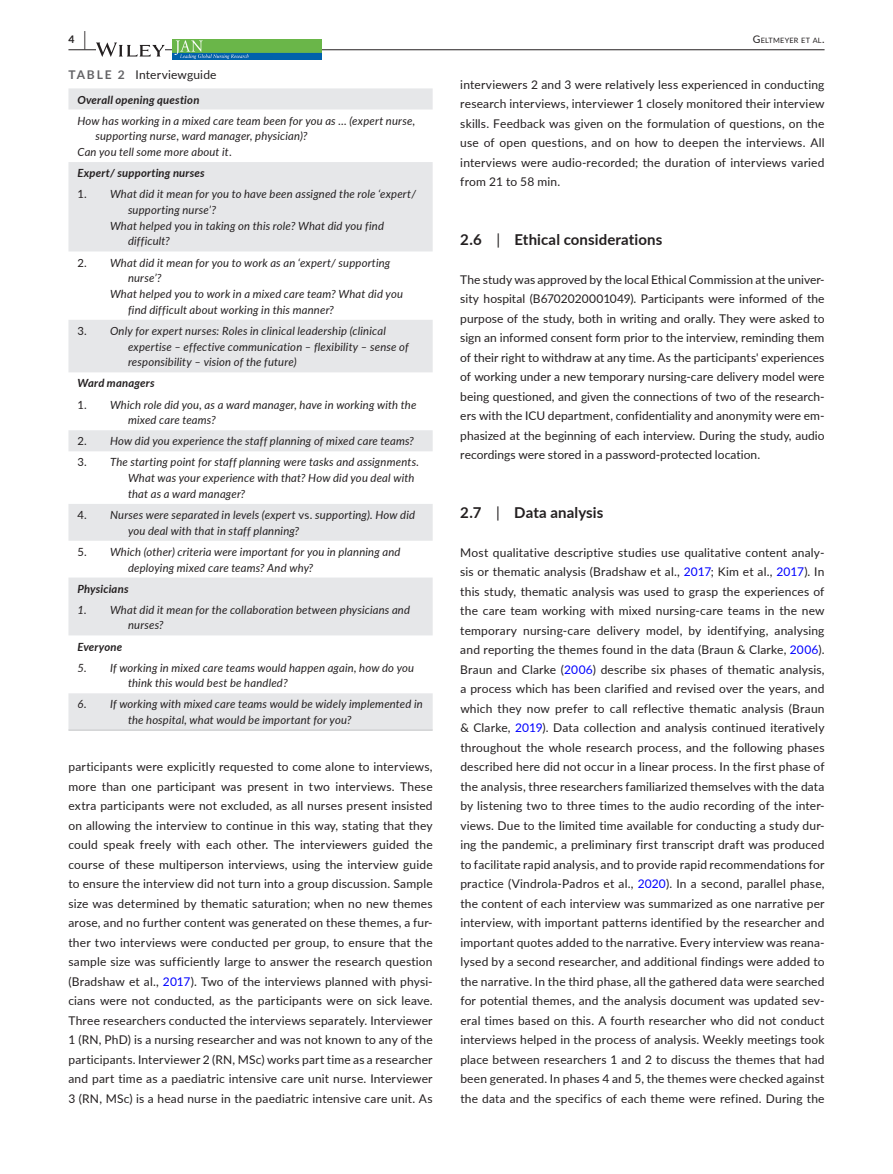
<style>
.page{position:relative;width:893px;height:1174px;background:#fff}
.page>*{position:absolute;margin:0;border:0;box-sizing:border-box;transform-origin:0 0}
.t1{font:700 15px "Lato";letter-spacing:.005em;color:#231f20}
.t2{font:12px/19.5px "Lato";letter-spacing:.01em;color:#231f20;text-align:justify}
.t3{font:italic 11.25px/15.8px "Lato";letter-spacing:.015em;color:#231f20}
.t4{font:italic 700 11.25px "Lato";letter-spacing:.015em;color:#231f20}
.t5{font:700 10.5px "Lato";color:#231f20}
.t6{font:7.35px "Lato";letter-spacing:.025em;color:#231f20}
.s1{font-size:19.5px}
.s2{font-size:10.5px}
.s3{font-weight:700;color:#636366}
.s4{font-style:normal}
.s5{color:#00f}
.s6{font-weight:400}
</style>
<div class="page">
<hr style="left:68px;top:49px;width:756px;height:1px;background:#231f20">
<svg style="left:96px;top:42px;width:69px;height:15px"></svg>
<img style="left:172px;top:40px;width:149px;height:19px">
<svg style="left:68px;top:88px;width:365px;height:641px"></svg>
<hr style="left:68px;top:729px;width:33px;height:2px;background:#d1d2d4">
<hr style="left:101px;top:729px;width:332px;height:2px;background:#d1d2d4">
<p class="t5" style="left:68px;top:31px;width:19px">4 <span class="s1">|</span></p>
<p class="t6" style="left:753px;top:35px;width:73px"><span class="s2">G</span>ELTMEYER ET AL<span class="s2">.</span></p>
<p class="t2" style="left:68px;top:64px;width:150px"><span class="s3">TABLE 2</span> Interviewguide</p>
<p class="t4" style="left:77px;top:91px;width:123px">Overall opening question</p>
<p class="t3" style="left:77px;top:112px;width:339px">How has working in a mixed care team been for you as … (expert nurse,</p>
<p class="t3" style="left:95px;top:128px;width:214px">supporting nurse, ward manager, physician)?</p>
<p class="t3" style="left:77px;top:144px;width:156px">Can you tell some more about it<span class="s4">.</span></p>
<p class="t4" style="left:77px;top:165px;width:129px">Expert/ supporting nurses</p>
<p class="t3" style="left:77px;top:186px;width:340px"><span class="s4">1.</span> What did it mean for you to have been assigned the role ‘expert/</p>
<p class="t3" style="left:128px;top:201px;width:90px">supporting nurse’?</p>
<p class="t3" style="left:110px;top:217px;width:276px">What helped you in taking on this role? What did you find</p>
<p class="t3" style="left:128px;top:233px;width:43px">difficult?</p>
<p class="t3" style="left:77px;top:254px;width:314px"><span class="s4">2.</span> What did it mean for you to work as an ‘expert/ supporting</p>
<p class="t3" style="left:128px;top:270px;width:35px">nurse’?</p>
<p class="t3" style="left:110px;top:286px;width:294px">What helped you to work in a mixed care team? What did you</p>
<p class="t3" style="left:128px;top:301px;width:207px">find difficult about working in this manner?</p>
<p class="t3" style="left:128px;top:322px;width:282px;text-indent:-51px"><span class="s4">3.</span> Only for expert nurses: Roles in clinical leadership (clinical expertise – effective communication – flexibility – sense of responsibility – vision of the future)</p>
<p class="t4" style="left:77px;top:375px;width:79px">Ward managers</p>
<p class="t3" style="left:128px;top:396px;width:290px;text-indent:-51px"><span class="s4">1.</span> Which role did you, as a ward manager, have in working with the mixed care teams?</p>
<p class="t3" style="left:77px;top:433px;width:338px"><span class="s4">2.</span> How did you experience the staff planning of mixed care teams?</p>
<p class="t3" style="left:128px;top:454px;width:293px;text-indent:-51px"><span class="s4">3.</span> The starting point for staff planning were tasks and assignments.<br>What was your experience with that? How did you deal with that as a ward manager?</p>
<p class="t3" style="left:128px;top:506px;width:289px;text-indent:-51px"><span class="s4">4.</span> Nurses were separated in levels (expert <span class="s4">vs.</span> supporting). How did you deal with that in staff planning?</p>
<p class="t3" style="left:128px;top:543px;width:274px;text-indent:-51px"><span class="s4">5.</span> Which (other) criteria were important for you in planning and deploying mixed care teams? And why?</p>
<p class="t4" style="left:77px;top:580px;width:53px">Physicians</p>
<p class="t3" style="left:128px;top:601px;width:284px;text-indent:-51px">1<span class="s4">.</span> What did it mean for the collaboration between physicians and nurses?</p>
<p class="t4" style="left:77px;top:638px;width:46px">Everyone</p>
<p class="t3" style="left:128px;top:659px;width:288px;text-indent:-51px">5<span class="s4">.</span> If working in mixed care teams would happen again, how do you think this would best be handled?</p>
<p class="t3" style="left:128px;top:696px;width:296px;text-indent:-51px">6<span class="s4">.</span> If working with mixed care teams would be widely implemented in the hospital, what would be important for you?</p>
<p class="t2" style="left:68px;top:756px;width:366px">participants were explicitly requested to come alone to interviews, more than one participant was present in two interviews. These extra participants were not excluded, as all nurses present insisted on allowing the interview to continue in this way, stating that they could speak freely with each other. The interviewers guided the course of these multiperson interviews, using the interview guide to ensure the interview did not turn into a group discussion. Sample size was determined by thematic saturation; when no new themes arose, and no further content was generated on these themes, a fur&shy;ther two interviews were conducted per group, to ensure that the sample size was sufficiently large to answer the research question (Bradshaw et al., <span class="s5">2017</span>). Two of the interviews planned with physi&shy;cians were not conducted, as the participants were on sick leave.<br>Three researchers conducted the interviews separately. Interviewer 1 (RN, PhD) is a nursing researcher and was not known to any of the participants. Interviewer 2 (RN, MSc) works part time as a researcher and part time as a paediatric intensive care unit nurse. Interviewer 3 (RN, MSc) is a head nurse in the paediatric intensive care unit. As</p>
<p class="t2" style="left:460px;top:74px;width:366px">interviewers 2 and 3 were relatively less experienced in conducting research interviews, interviewer 1 closely monitored their interview skills. Feedback was given on the formulation of questions, on the use of open questions, and on how to deepen the interviews. All interviews were audio-recorded; the duration of interviews varied from 21 to 58 min.</p>
<p class="t1" style="left:460px;top:228px;width:203px">2.6 <span class="s6">|</span> Ethical considerations</p>
<p class="t2" style="left:460px;top:269px;width:366px">The study was approved by the local Ethical Commission at the univer&shy;sity hospital (B6702020001049). Participants were informed of the purpose of the study, both in writing and orally. They were asked to sign an informed consent form prior to the interview, reminding them of their right to withdraw at any time. As the participants' experiences of working under a new temporary nursing-care delivery model were being questioned, and given the connections of two of the research&shy;ers with the ICU department, confidentiality and anonymity were em&shy;phasized at the beginning of each interview. During the study, audio recordings were stored in a password-protected location.</p>
<p class="t1" style="left:460px;top:501px;width:145px">2.7 <span class="s6">|</span> Data analysis</p>
<p class="t2" style="left:460px;top:542px;width:366px">Most qualitative descriptive studies use qualitative content analy&shy;sis or thematic analysis (Bradshaw et al., <span class="s5">2017</span>; Kim et al., <span class="s5">2017</span>). In this study, thematic analysis was used to grasp the experiences of the care team working with mixed nursing-care teams in the new temporary nursing-care delivery model, by identifying, analysing and reporting the themes found in the data (Braun &amp; Clarke, <span class="s5">2006</span>).<br>Braun and Clarke (<span class="s5">2006</span>) describe six phases of thematic analysis, a process which has been clarified and revised over the years, and which they now prefer to call reflective thematic analysis (Braun &amp; Clarke, <span class="s5">2019</span>). Data collection and analysis continued iteratively throughout the whole research process, and the following phases described here did not occur in a linear process. In the first phase of the analysis, three researchers familiarized themselves with the data by listening two to three times to the audio recording of the inter&shy;views. Due to the limited time available for conducting a study dur&shy;ing the pandemic, a preliminary first transcript draft was produced to facilitate rapid analysis, and to provide rapid recommendations for practice (Vindrola-Padros et al., <span class="s5">2020</span>). In a second, parallel phase, the content of each interview was summarized as one narrative per interview, with important patterns identified by the researcher and important quotes added to the narrative. Every interview was reana&shy;lysed by a second researcher, and additional findings were added to the narrative. In the third phase, all the gathered data were searched for potential themes, and the analysis document was updated sev&shy;eral times based on this. A fourth researcher who did not conduct interviews helped in the process of analysis. Weekly meetings took place between researchers 1 and 2 to discuss the themes that had been generated. In phases 4 and 5, the themes were checked against the data and the specifics of each theme were refined. During the</p>
</div>
